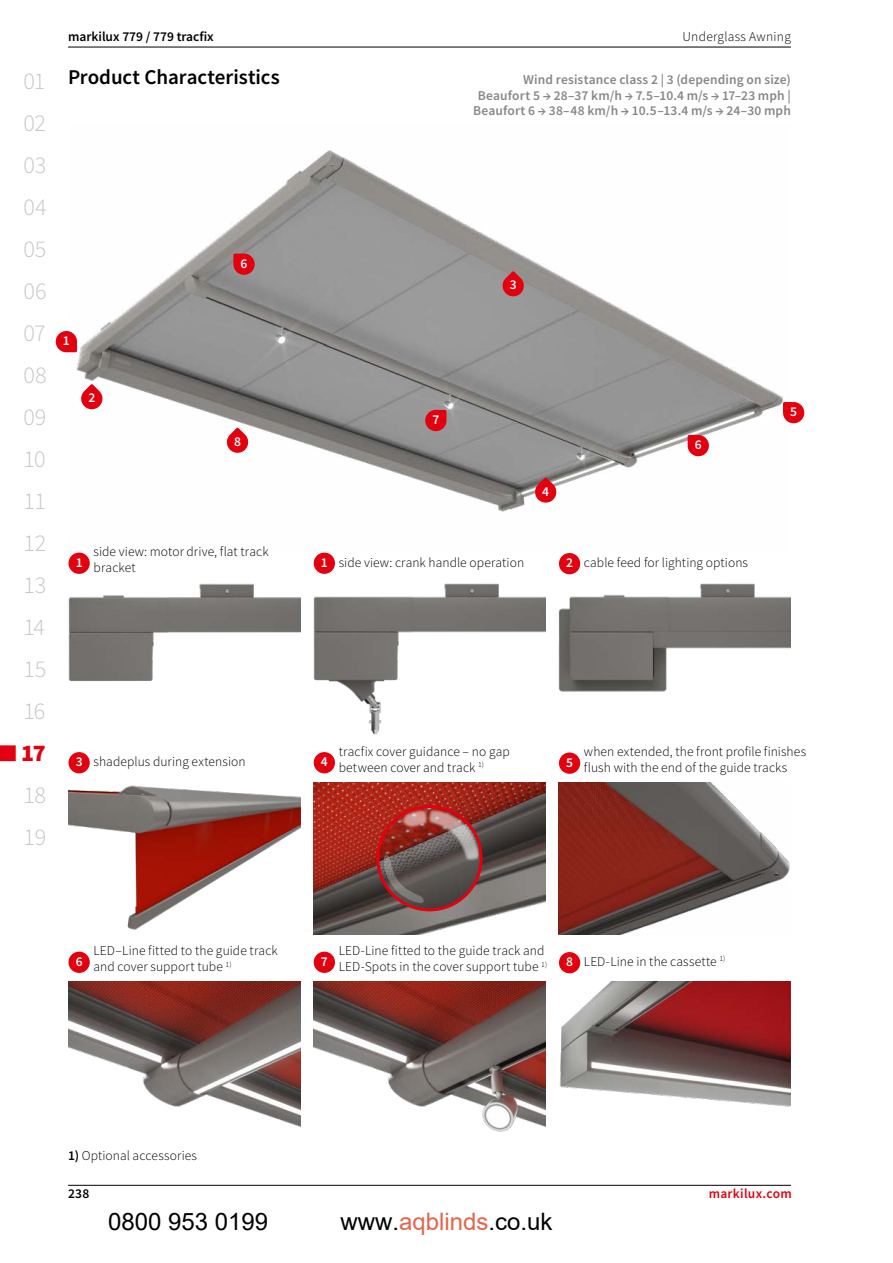
<style>
.page{position:relative;width:893px;height:1263px;background:#fff}
.page>*{position:absolute;margin:0;border:0;box-sizing:border-box;transform-origin:0 0}
.t1{font:300 24px/42px "Source Sans Pro";color:#c5c6c6;text-align:justify}
.t2{font:24px "Arial";color:#000}
.t3{font:900 24px "Source Sans Pro";color:#e3000f}
.t4{font:600 21px "Source Sans Pro";letter-spacing:-.005em;color:#000}
.t5{font:300 13.5px/15.8px "Source Sans Pro";letter-spacing:.01em;color:#000}
.t6{font:600 13.5px/15.8px "Source Sans Pro";letter-spacing:.01em;color:#878786;text-align:right}
.t7{font:600 13.5px "Source Sans Pro";color:#000}
.t8{font:600 13.5px "Source Sans Pro";color:#fff}
.t9{font:600 13.5px "Source Sans Pro";letter-spacing:.02em;color:#e3000f}
.t10{font:300 7.8px "Source Sans Pro";color:#000}
.s1{font-weight:600;color:#fff}
.s2{font-weight:600}
.s3{color:#e56449}
</style>
<div class="page">
<hr style="left:68px;top:1185px;width:723px;height:1px;background:#000">
<hr style="left:68px;top:47px;width:723px;height:1px;background:#000">
<div style="left:0;top:745px;width:16px;height:16px;background:#e3000f"></div>
<img style="left:69px;top:150px;width:715px;height:362px">
<svg style="left:56px;top:331px;width:21px;height:21px"></svg>
<svg style="left:226px;top:428px;width:23px;height:26px"></svg>
<svg style="left:688px;top:435px;width:21px;height:21px"></svg>
<svg style="left:80px;top:384px;width:23px;height:26px"></svg>
<svg style="left:425px;top:410px;width:21px;height:21px"></svg>
<svg style="left:233px;top:254px;width:22px;height:21px"></svg>
<svg style="left:534px;top:478px;width:23px;height:26px"></svg>
<svg style="left:502px;top:271px;width:23px;height:26px"></svg>
<svg style="left:783px;top:402px;width:21px;height:21px"></svg>
<img style="left:558px;top:583px;width:233px;height:109px">
<img style="left:313px;top:583px;width:233px;height:152px">
<img style="left:68px;top:583px;width:232px;height:99px">
<img style="left:558px;top:782px;width:232px;height:152px">
<img style="left:313px;top:782px;width:233px;height:152px">
<img style="left:68px;top:785px;width:232px;height:145px">
<img style="left:559px;top:982px;width:232px;height:125px">
<img style="left:313px;top:982px;width:233px;height:150px">
<img style="left:68px;top:982px;width:232px;height:145px">
<img style="left:378px;top:806px;width:103px;height:104px;border-radius:52px">
<div style="left:376px;top:805px;width:107px;height:106px;border:3px solid #e3000f;border-radius:50%"></div>
<svg style="left:384px;top:855px;width:40px;height:48px;background:#685856"></svg>
<img style="left:425px;top:809px;width:53px;height:56px">
<img style="left:399px;top:809px;width:33px;height:22px">
<div style="left:69px;top:553px;width:21px;height:21px;background:#e3000f;border-radius:50%"></div>
<div style="left:314px;top:553px;width:21px;height:21px;background:#e3000f;border-radius:50%"></div>
<div style="left:559px;top:553px;width:21px;height:21px;background:#e3000f;border-radius:50%"></div>
<div style="left:69px;top:752px;width:21px;height:21px;background:#e3000f;border-radius:50%"></div>
<div style="left:314px;top:752px;width:21px;height:21px;background:#e3000f;border-radius:50%"></div>
<div style="left:559px;top:752px;width:21px;height:22px;background:#e3000f;border-radius:50%"></div>
<div style="left:69px;top:952px;width:21px;height:21px;background:#e3000f;border-radius:50%"></div>
<div style="left:314px;top:952px;width:21px;height:21px;background:#e3000f;border-radius:50%"></div>
<div style="left:559px;top:952px;width:21px;height:21px;background:#e3000f;border-radius:50%"></div>
<h1 class="t1" style="left:23px;top:60px;width:25px">01<br>02<br>03<br>04<br>05<br>06<br>07<br>08<br>09<br>10<br>11<br>12<br>13<br>14<br>15<br>16</h1>
<h1 class="t3" style="left:21px;top:736px;width:26px">17</h1>
<h1 class="t1" style="left:23px;top:774px;width:24px">18<br>19</h1>
<p class="t7" style="left:68px;top:28px;width:147px">markilux 779 / 779 tracfix</p>
<p class="t5" style="left:682px;top:29px;width:110px">Underglass Awning</p>
<h2 class="t4" style="left:68px;top:63px;width:213px">Product Characteristics</h2>
<p class="t6" style="left:473px;top:71px;width:319px">Wind resistance class 2 | 3 (depending on size)<br>Beaufort 5 → 28–37 km/h → 7.5–10.4 m/s → 17–23 mph |<br>Beaufort 6 → 38–48 km/h → 10.5–13.4 m/s → 24–30 mph</p>
<p class="t8" style="left:63px;top:332px;width:8px">1</p>
<p class="t8" style="left:88px;top:389px;width:8px">2</p>
<p class="t8" style="left:241px;top:254px;width:8px">6</p>
<p class="t8" style="left:432px;top:411px;width:8px">7</p>
<p class="t8" style="left:510px;top:276px;width:8px">3</p>
<p class="t8" style="left:234px;top:432px;width:8px">8</p>
<p class="t8" style="left:695px;top:436px;width:8px">6</p>
<p class="t8" style="left:542px;top:482px;width:8px">4</p>
<p class="t5" style="left:94px;top:544px;width:177px">side view: motor drive, flat track bracket</p>
<p class="t8" style="left:76px;top:553px;width:8px">1</p>
<p class="t5" style="left:321px;top:554px;width:205px"><span class="s1">1</span> side view: crank handle operation</p>
<p class="t5" style="left:566px;top:554px;width:183px"><span class="s1">2</span> cable feed for lighting options</p>
<p class="t8" style="left:790px;top:403px;width:8px">5</p>
<p class="t5" style="left:76px;top:754px;width:171px"><span class="s1">3</span> shadeplus during extension</p>
<p class="t5" style="left:339px;top:743px;width:173px">tracfix cover guidance – no gap between cover and track</p>
<p class="t8" style="left:321px;top:753px;width:8px">4</p>
<p class="t10" style="left:478px;top:760px;width:7px">1)</p>
<p class="t8" style="left:566px;top:753px;width:8px">5</p>
<p class="t5" style="left:584px;top:743px;width:224px">when extended, the front profile finishes flush with the end of the guide tracks</p>
<p class="t5" style="left:94px;top:943px;width:186px">LED–Line fitted to the guide track and cover support tube</p>
<p class="t8" style="left:76px;top:952px;width:8px">6</p>
<p class="t10" style="left:226px;top:959px;width:7px">1)</p>
<p class="t5" style="left:339px;top:943px;width:207px">LED-Line fitted to the guide track and<br>LED-Spots in the cover support tube</p>
<p class="t8" style="left:321px;top:952px;width:8px">7</p>
<p class="t10" style="left:541px;top:959px;width:7px">1)</p>
<p class="t5" style="left:584px;top:953px;width:143px">LED-Line in the cassette <sup>1)</sup></p>
<p class="t8" style="left:566px;top:953px;width:8px">8</p>
<p class="t5" style="left:68px;top:1148px;width:131px"><span class="s2">1)</span> Optional accessories</p>
<p class="t7" style="left:68px;top:1185px;width:23px">238</p>
<h1 class="t2" style="left:108px;top:1205px;width:162px">0800 953 0199</h1>
<h1 class="t2" style="left:340px;top:1205px;width:214px">www.<span class="s3">aqblinds</span>.co.uk</h1>
<p class="t9" style="left:709px;top:1185px;width:85px">markilux.com</p>
</div>
